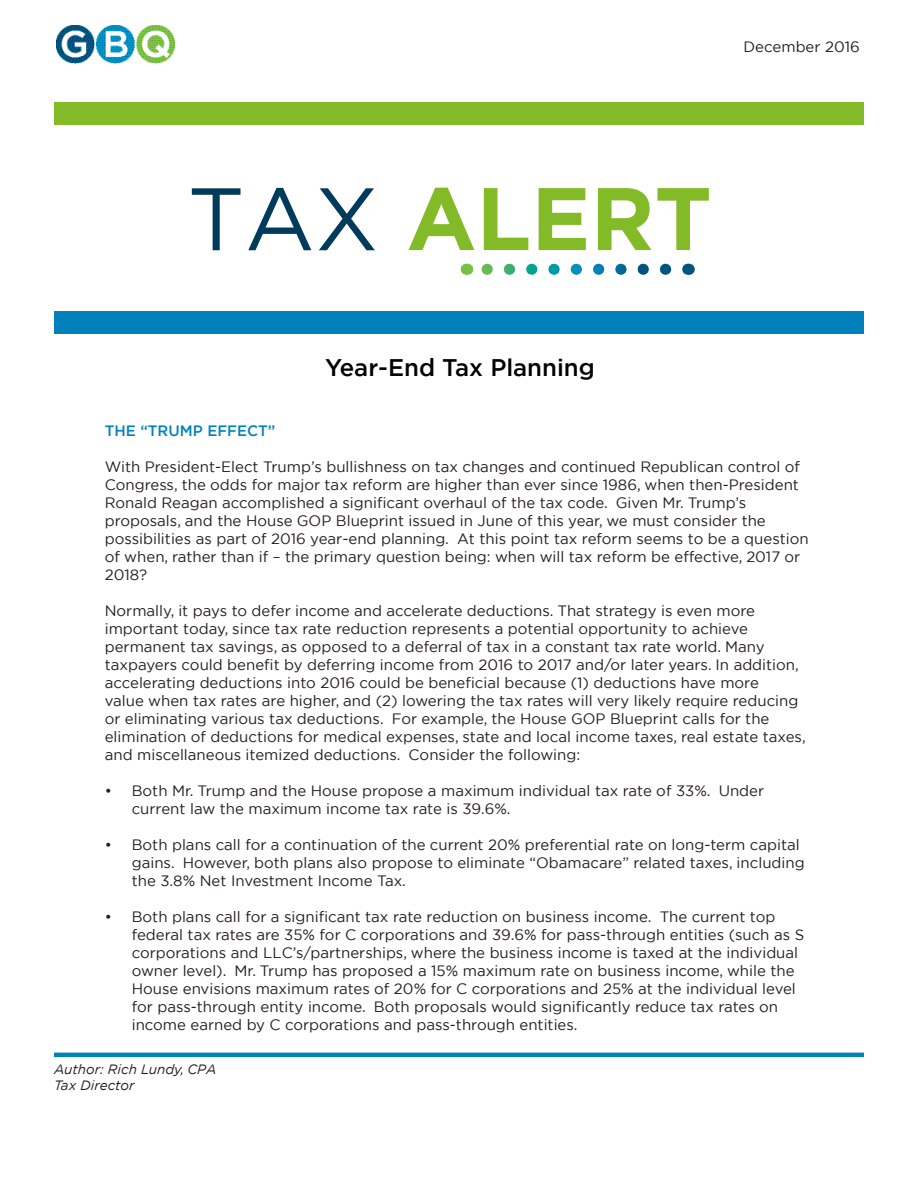
<style>
.page{position:relative;width:918px;height:1188px;background:#fff}
.page>*{position:absolute;margin:0;border:0;box-sizing:border-box;transform-origin:0 0}
.t1{font:700 88.5px "Gotham";color:#82bb27}
.t2{font:500 24px "Gotham";color:#000}
.t3{font:15px/18px "Gotham";color:#231f20}
.t4{font:500 15px "Gotham";color:#0081bb}
.t5{font:italic 13.5px "Gotham";color:#231f20}
.s1{font-weight:400;color:#003a5d}
</style>
<div class="page">
<img style="left:56px;top:25px;width:118px;height:39px">
<hr style="left:54px;top:1053px;width:810px;height:4px;background:#0081bb">
<div style="left:54px;top:102px;width:810px;height:23px;background:#82bb27"></div>
<div style="left:54px;top:311px;width:810px;height:22px;background:#0081bb"></div>
<svg style="left:481px;top:264px;width:185px;height:11px"></svg>
<p class="t3" style="left:744px;top:38px;width:118px">December 2016</p>
<p class="t1" style="left:188px;top:160px;width:526px"><span class="s1">TAX</span> ALERT</p>
<p class="t2" style="left:325px;top:352px;width:271px">Year-End Tax Planning</p>
<p class="t4" style="left:105px;top:421px;width:172px">THE “TRUMP EFFECT”</p>
<p class="t3" style="left:105px;top:457px;width:705px">With President-Elect Trump’s bullishness on tax changes and continued Republican control of Congress, the odds for major tax reform are higher than ever since 1986, when then-President Ronald Reagan accomplished a significant overhaul of the tax code. Given Mr. Trump’s proposals, and the House GOP Blueprint issued in June of this year, we must consider the possibilities as part of 2016 year-end planning. At this point tax reform seems to be a question of when, rather than if – the primary question being: when will tax reform be effective, 2017 or 2018?</p>
<p class="t3" style="left:105px;top:601px;width:702px">Normally, it pays to defer income and accelerate deductions. That strategy is even more important today, since tax rate reduction represents a potential opportunity to achieve permanent tax savings, as opposed to a deferral of tax in a constant tax rate world. Many taxpayers could benefit by deferring income from 2016 to 2017 and/or later years. In addition, accelerating deductions into 2016 could be beneficial because (1) deductions have more<br>value when tax rates are higher, and (2) lowering the tax rates will very likely require reducing or eliminating various tax deductions. For example, the House GOP Blueprint calls for the elimination of deductions for medical expenses, state and local income taxes, real estate taxes, and miscellaneous itemized deductions. Consider the following:</p>
<p class="t3" style="left:132px;top:781px;width:634px;text-indent:-27px">• Both Mr. Trump and the House propose a maximum individual tax rate of 33%. Under current law the maximum income tax rate is 39.6%.</p>
<p class="t3" style="left:132px;top:835px;width:674px;text-indent:-27px">• Both plans call for a continuation of the current 20% preferential rate on long-term capital gains. However, both plans also propose to eliminate “Obamacare” related taxes, including the 3.8% Net Investment Income Tax.</p>
<p class="t3" style="left:132px;top:907px;width:674px;text-indent:-27px">• Both plans call for a significant tax rate reduction on business income. The current top federal tax rates are 35% for C corporations and 39.6% for pass-through entities (such as S corporations and LLC’s/partnerships, where the business income is taxed at the individual owner level). Mr. Trump has proposed a 15% maximum rate on business income, while the House envisions maximum rates of 20% for C corporations and 25% at the individual level for pass-through entity income. Both proposals would significantly reduce tax rates on income earned by C corporations and pass-through entities.</p>
<p class="t5" style="left:54px;top:1061px;width:164px">Author: Rich Lundy, CPA</p>
<p class="t5" style="left:54px;top:1077px;width:82px">Tax Director</p>
</div>
